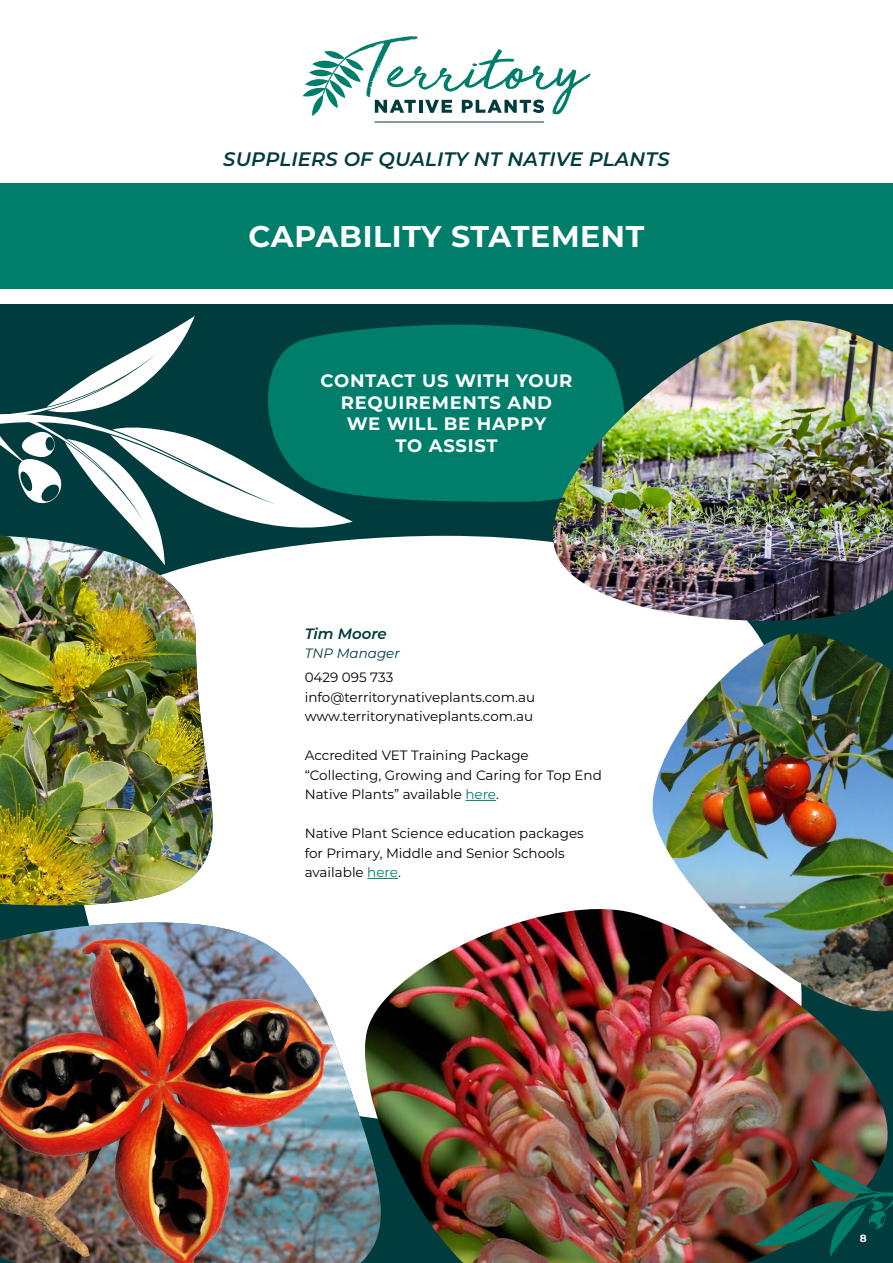
<style>
.page{position:relative;width:893px;height:1263px;background:#fff}
.page>*{position:absolute;margin:0;border:0;box-sizing:border-box;transform-origin:0 0}
.t1{font:700 30px "Montserrat";letter-spacing:.02em;color:#fff}
.t2{font:italic 600 19.5px "Montserrat";letter-spacing:.01em;color:#003c3d}
.subheading{font:700 18px/21.6px "Montserrat";letter-spacing:.04em;color:#fff;text-align:center}
.heading3{font:italic 600 15px "Montserrat";color:#003c3d}
.body{font:13.5px/19.5px "Montserrat";color:#000}
.heading3-2{font:italic 13.5px "Montserrat";color:#003c3d}
.t3{font:700 10.5px "Montserrat";color:#fff}
.s1{color:#007e6c}
</style>
<div class="page">
<svg style="left:303px;top:36px;width:287px;height:80px"></svg>
<hr style="left:374px;top:122px;width:170px;height:1px;background:#003c3d">
<div style="left:0;top:183px;width:893px;height:105px;background:#007e6c"></div>
<div style="left:0;top:305px;width:893px;height:958px;background:#003c3d"></div>
<div style="left:36px;top:536px;width:721px;height:386px;background:#fff"></div>
<svg style="left:0;top:316px;width:353px;height:249px"></svg>
<svg style="left:251px;top:325px;width:300px;height:177px;background:#057869"></svg>
<img style="left:551px;top:320px;width:342px;height:301px">
<img style="left:653px;top:633px;width:240px;height:378px">
<img style="left:356px;top:909px;width:535px;height:354px">
<svg style="left:382px;top:922px;width:23px;height:341px"></svg>
<img style="left:0;top:922px;width:382px;height:341px">
<svg style="left:0;top:535px;width:245px;height:370px;background:#ecf0f0"></svg>
<img style="left:0;top:536px;width:214px;height:369px">
<img style="left:754px;top:1159px;width:139px;height:98px">
<hr style="left:465px;top:800px;width:31px;height:1px;background:#007e6c">
<hr style="left:367px;top:878px;width:31px;height:1px;background:#007e6c">
<h2 class="t2" style="left:223px;top:145px;width:448px">SUPPLIERS OF QUALITY NT NATIVE PLANTS</h2>
<h1 class="t1" style="left:249px;top:214px;width:397px">CAPABILITY STATEMENT</h1>
<p class="subheading" style="left:320px;top:369px;width:254px">CONTACT US WITH YOUR<br>REQUIREMENTS AND<br>WE WILL BE HAPPY<br>TO ASSIST</p>
<p class="heading3" style="left:305px;top:623px;width:84px">Tim Moore</p>
<p class="heading3-2" style="left:305px;top:644px;width:97px">TNP Manager</p>
<p class="body" style="left:305px;top:667px;width:90px">0429 095 733</p>
<p class="body" style="left:305px;top:686px;width:232px">info@territorynativeplants.com.au</p>
<p class="body" style="left:305px;top:706px;width:230px">www.territorynativeplants.com.au</p>
<p class="body" style="left:305px;top:745px;width:299px">Accredited VET Training Package “Collecting, Growing and Caring for Top End<br>Native Plants” available <span class="s1">here</span>.</p>
<p class="body" style="left:305px;top:823px;width:281px">Native Plant Science education packages for Primary, Middle and Senior Schools available <span class="s1">here</span>.</p>
<p class="t3" style="left:860px;top:1230px;width:8px">8</p>
</div>
